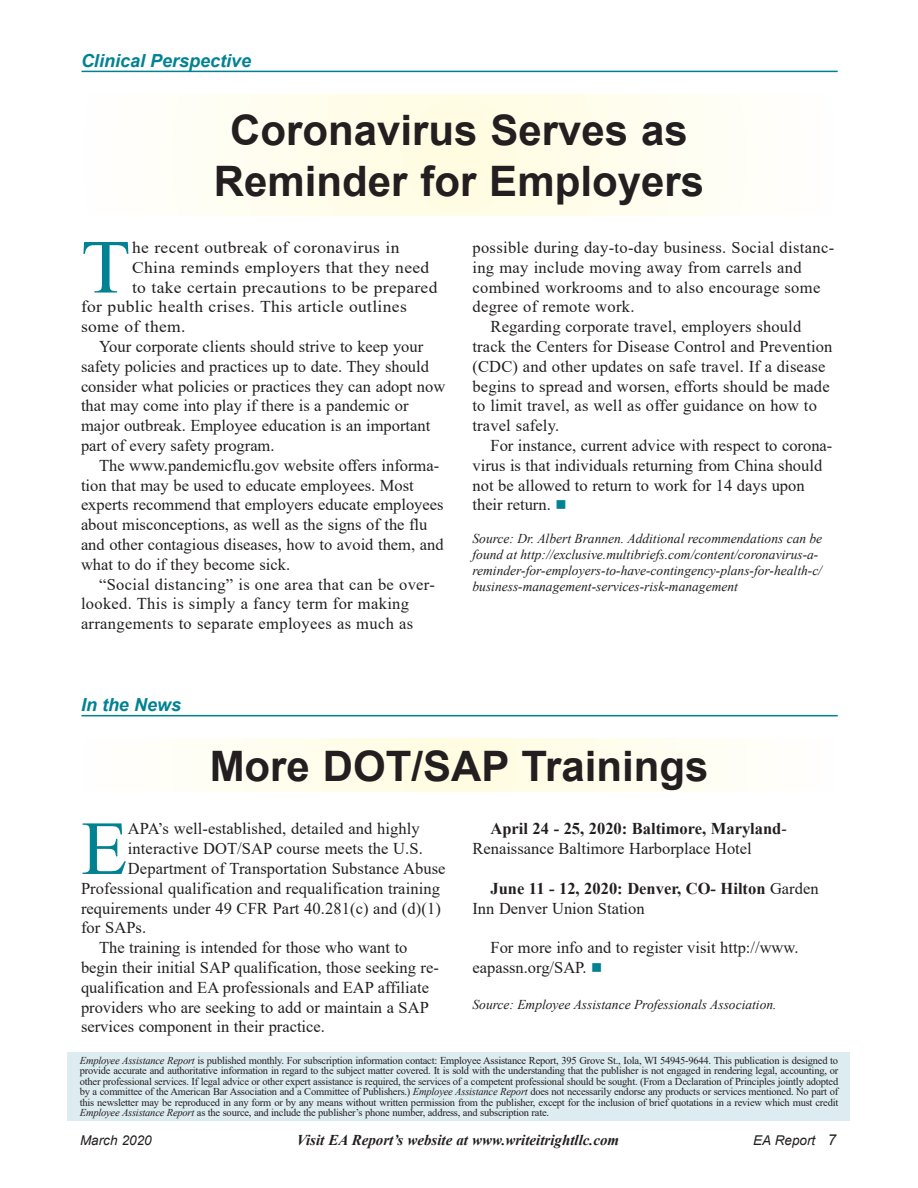
<style>
.page{position:relative;width:918px;height:1188px;background:#fff}
.page>*{position:absolute;margin:0;border:0;box-sizing:border-box;transform-origin:0 0}
.Drop_Cap{font:76.35px "Times New Roman";color:#008293;scale:1.06 1}
.Drop_Cap-2{font:76.35px "Times New Roman";color:#008293}
.Heading{font:700 42px/50.4px "Arial";color:#231f20;text-align:center}
.t1{font:italic 700 18px "Arial";color:#008293}
.Body_Copy{font:16.5px/19.8px "Times New Roman";color:#231f20}
.Body_Copy-2{font:16.5px/19.8px "Times New Roman";letter-spacing:.02em;color:#231f20}
.Drop_Cap-3{font:16.5px "Times New Roman";letter-spacing:.005em;color:#231f20}
.Drop_Cap-4{font:16.5px "Times New Roman";letter-spacing:.005em;color:#231f20;scale:1.06 1}
.Body_Copy-3{font:700 16.5px/19.8px "Times New Roman";color:#231f20}
.t2{font:italic 700 15px "Times New Roman";color:#231f20}
.Source{font:italic 13.5px/16.2px "Times New Roman";color:#231f20}
.t3{font:italic 13.5px "Arial";color:#231f20}
.t4{font:10.5px/10.5px "Times New Roman";letter-spacing:-.02em;color:#231f20;text-align:justify}
.s1{color:#008293}
.s2{font-weight:700}
.s3{font-style:italic}
.s4{font-weight:400}
.s5{font-size:15px}
</style>
<div class="page">
<div style="left:68px;top:1052px;width:782px;height:68px;background:#dcecf0"></div>
<hr style="left:82px;top:71px;width:756px;height:1px;background:#008293">
<svg style="left:203px;top:95px;width:513px;height:121px"></svg>
<hr style="left:82px;top:715px;width:756px;height:1px;background:#008293">
<svg style="left:203px;top:739px;width:513px;height:53px"></svg>
<p class="t1" style="left:81px;top:49px;width:172px">Clinical Perspective</p>
<p class="Heading" style="left:214px;top:106px;width:492px">Coronavirus Serves as<br>Reminder for Employers</p>
<p class="Drop_Cap" style="left:81px;top:213px;width:48px">T</p>
<p class="Drop_Cap-4" style="left:132px;top:236px;width:254px">he recent outbreak of coronavirus in</p>
<p class="Drop_Cap-4" style="left:132px;top:256px;width:282px">China reminds employers that they need</p>
<p class="Drop_Cap-4" style="left:132px;top:275px;width:290px">to take certain precautions to be prepared</p>
<p class="Drop_Cap-4" style="left:81px;top:295px;width:309px">for public health crises. This article outlines</p>
<p class="Drop_Cap-4" style="left:81px;top:315px;width:100px">some of them.</p>
<p class="Body_Copy" style="left:81px;top:336px;width:366px;text-indent:18px">Your corporate clients should strive to keep your safety policies and practices up to date. They should consider what policies or practices they can adopt now that may come into play if there is a pandemic or major outbreak. Employee education is an important part of every safety program.</p>
<p class="Body_Copy" style="left:81px;top:455px;width:364px;text-indent:18px">The www.pandemicflu.gov website offers informa&shy;tion that may be used to educate employees. Most experts recommend that employers educate employees about misconceptions, as well as the signs of the flu and other contagious diseases, how to avoid them, and what to do if they become sick.</p>
<p class="Body_Copy-2" style="left:81px;top:574px;width:355px;text-indent:18px">“Social distancing” is one area that can be over&shy;looked. This is simply a fancy term for making arrangements to separate employees as much as</p>
<p class="Body_Copy-2" style="left:472px;top:237px;width:363px">possible during day-to-day business. Social distanc&shy;ing may include moving away from carrels and combined workrooms and to also encourage some degree of remote work.</p>
<p class="Body_Copy" style="left:472px;top:316px;width:362px;text-indent:18px">Regarding corporate travel, employers should track the Centers for Disease Control and Prevention (CDC) and other updates on safe travel. If a disease begins to spread and worsen, efforts should be made to limit travel, as well as offer guidance on how to travel safely.</p>
<p class="Body_Copy" style="left:472px;top:435px;width:361px;text-indent:18px">For instance, current advice with respect to corona&shy;virus is that individuals returning from China should not be allowed to return to work for 14 days upon their return. <span class="s1">■</span></p>
<p class="Source" style="left:472px;top:530px;width:351px">Source: Dr. Albert Brannen. Additional recommendations can be found at http://exclusive.multibriefs.com/content/coronavirus-a&shy;reminder-for-employers-to-have-contingency-plans-for-health-c/ business-management-services-risk-management</p>
<p class="t1" style="left:81px;top:693px;width:102px">In the News</p>
<p class="Heading" style="left:210px;top:741px;width:500px">More DOT/SAP Trainings</p>
<p class="Drop_Cap-2" style="left:81px;top:795px;width:48px">E</p>
<p class="Drop_Cap-3" style="left:128px;top:817px;width:293px">APA’s well-established, detailed and highly</p>
<p class="Drop_Cap-3" style="left:128px;top:837px;width:296px">interactive DOT/SAP course meets the U.S.</p>
<p class="Drop_Cap-3" style="left:128px;top:857px;width:319px">Department of Transportation Substance Abuse</p>
<p class="Drop_Cap-3" style="left:81px;top:877px;width:360px">Professional qualification and requalification training</p>
<p class="Drop_Cap-3" style="left:81px;top:896px;width:361px">requirements under 49 CFR Part 40.281(c) and (d)(1)</p>
<p class="Drop_Cap-3" style="left:81px;top:916px;width:67px">for SAPs.</p>
<p class="Body_Copy" style="left:81px;top:937px;width:359px;text-indent:18px">The training is intended for those who want to begin their initial SAP qualification, those seeking re&shy;qualification and EA professionals and EAP affiliate providers who are seeking to add or maintain a SAP services component in their practice.</p>
<p class="Body_Copy" style="left:473px;top:818px;width:316px;text-indent:18px"><span class="s2">April 24 - 25, 2020: Baltimore, Maryland</span><span class="s3">-<br></span>Renaissance Baltimore Harborplace Hotel</p>
<p class="Body_Copy-3" style="left:473px;top:878px;width:348px;text-indent:18px">June 11 - 12, 2020: Denver, CO- Hilton <span class="s4">Garden<br>Inn Denver Union Station</span></p>
<p class="Body_Copy" style="left:473px;top:937px;width:327px;text-indent:18px">For more info and to register visit http://www. eapassn.org/SAP. <span class="s1">■</span></p>
<p class="Source" style="left:473px;top:996px;width:306px">Source: Employee Assistance Professionals Association.</p>
<p class="t4" style="left:80px;top:1054px;width:760px"><span class="s3">Employee Assistance Report</span> is published monthly. For subscription information contact: Employee Assistance Report, 395 Grove St., Iola, WI 54945-9644. This publication is designed to provide accurate and authoritative information in regard to the subject matter covered. It is sold with the understanding that the publisher is not engaged in rendering legal, accounting, or other professional services. If legal advice or other expert assistance is required, the services of a competent professional should be sought. (From a Declaration of Principles jointly adopted by a committee of the American Bar Association and a Committee of Publishers.) <span class="s3">Employee Assistance Report</span> does not necessarily endorse any products or services mentioned. No part of this newsletter may be reproduced in any form or by any means without written permission from the publisher, except for the inclusion of brief quotations in a review which must credit <span class="s3">Employee Assistance Report</span> as the source, and include the publisher’s phone number, address, and subscription rate.</p>
<p class="t3" style="left:80px;top:1131px;width:73px">March 2020</p>
<p class="t2" style="left:297px;top:1129px;width:324px">Visit EA Report’s website at www.writeitrightllc.com</p>
<p class="t3" style="left:753px;top:1131px;width:84px">EA Report <span class="s5">7</span></p>
</div>
